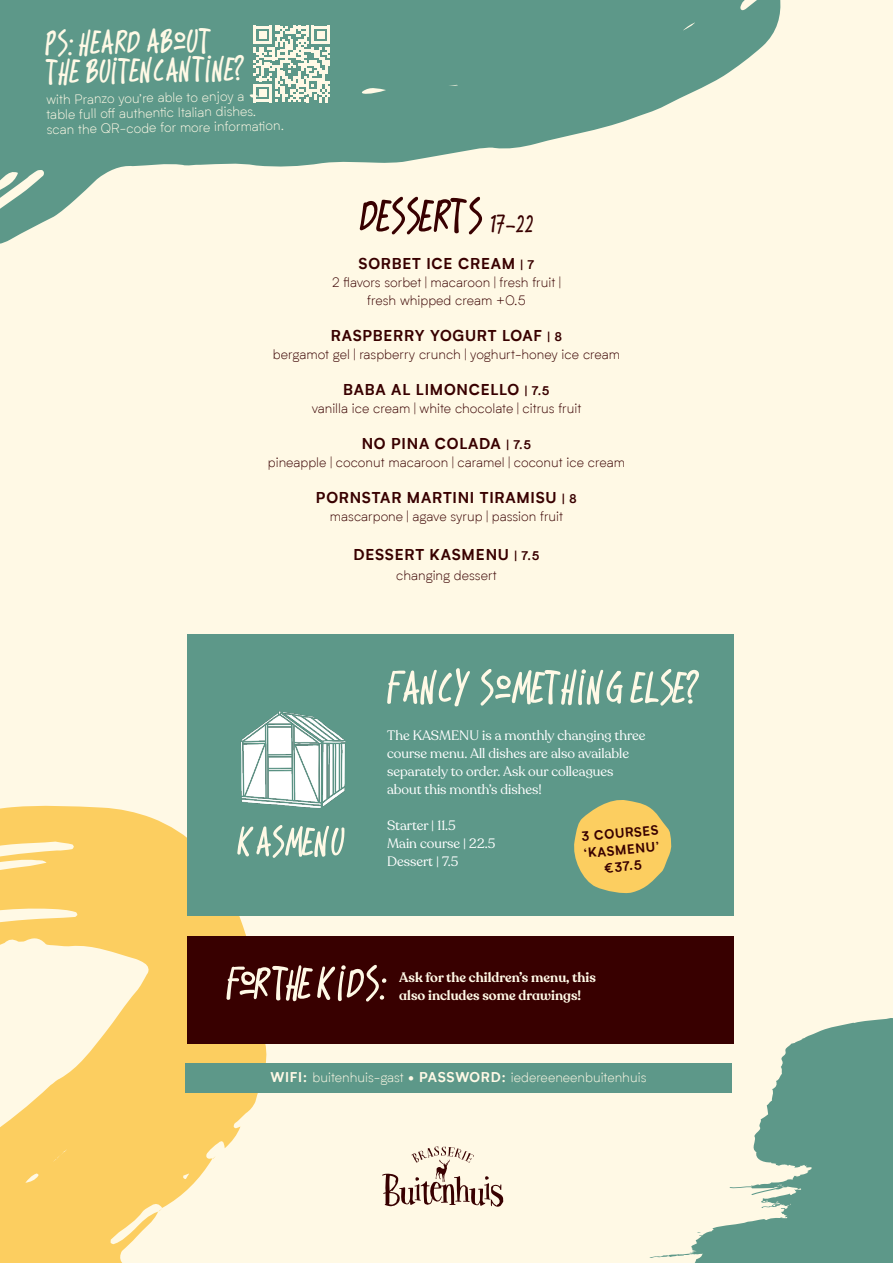
<style>
.page{position:relative;width:893px;height:1263px;background:#fff9e5}
.page>*{position:absolute;margin:0;border:0;box-sizing:border-box;transform-origin:0 0}
.t1{font:58.35px "Moonk";color:#380000}
.t2{font:57px "Moonk";color:#fff9e6}
.t3{font:57px "Moonk";letter-spacing:-.05em;color:#fff9e6}
.t4{font:51px "Moonk";color:#fff9e6}
.t5{font:42.75px "Moonk";color:#fff9e6}
.t6{font:700 15px "Biotif";letter-spacing:.05em;color:#380000}
.t7{font:300 13.5px/18px "Biotif";color:#380000;text-align:center}
.t8{font:13.5px/18px "Recoleta";color:#fff}
.t9{font:300 13.5px/15px "Biotif";color:#fff9e6}
.t10{font:600 13.5px/18px "Recoleta Alt";color:#fff9e6}
.t11{font:700 12.75px/16.6px "Biotif";color:#380000;text-align:center}
.s1{font-size:31.5px}
.s2{font-size:12px}
.s3{font-weight:700}
</style>
<div class="page">
<svg style="left:0;top:0;width:781px;height:244px;fill:#5d9889"></svg>
<svg style="left:636px;top:956px;width:257px;height:307px"></svg>
<svg style="left:0;top:805px;width:270px;height:458px;fill:#fcce60"></svg>
<svg style="left:382px;top:1146px;width:121px;height:61px"></svg>
<svg style="left:719px;top:1231px;width:4px;height:3px"></svg>
<svg style="left:790px;top:1211px;width:11px;height:5px"></svg>
<svg style="left:752px;top:1252px;width:22px;height:8px"></svg>
<svg style="left:254px;top:26px;width:76px;height:76px"></svg>
<div style="left:186px;top:1063px;width:546px;height:29px;background:#5d9889"></div>
<div style="left:187px;top:937px;width:546px;height:107px;background:#380000"></div>
<div style="left:187px;top:634px;width:546px;height:281px;background:#5d9889"></div>
<img style="left:240px;top:711px;width:106px;height:97px">
<svg style="left:574px;top:800px;width:98px;height:94px"></svg>
<h3 class="t5" style="left:45px;top:17px;width:168px;rotate:-1deg">PS: HEARD ABOUT</h3>
<h3 class="t5" style="left:45px;top:45px;width:201px;rotate:-1deg">THE BUITENCANTINE?</h3>
<p class="t9" style="left:46px;top:92px;width:239px;rotate:-1deg">with Pranzo you’re able to enjoy a<br>table full off authenti c Italian dishes. scan the QR-code for more informati on.</p>
<h1 class="t1" style="left:360px;top:179px;width:175px">DESSERTS <span class="s1">17-22</span></h1>
<p class="t6" style="left:359px;top:253px;width:177px">SORBET ICE CREAM <span class="s2">| 7</span></p>
<p class="t7" style="left:332px;top:273px;width:230px">2 flavors sorbet | macaroon | fresh fruit | fresh whipped cream +0.5</p>
<p class="t6" style="left:331px;top:325px;width:233px">RASPBERRY YOGURT LOAF <span class="s2">| 8</span></p>
<p class="t7" style="left:273px;top:345px;width:349px">bergamot gel | raspberry crunch | yoghurt-honey ice cream</p>
<p class="t6" style="left:343px;top:379px;width:208px">BABA AL LIMONCELLO <span class="s2">| 7.5</span></p>
<p class="t7" style="left:312px;top:399px;width:271px">vanilla ice cream | white chocolate | citrus fruit</p>
<p class="t6" style="left:362px;top:433px;width:171px">NO PINA COLADA <span class="s2">| 7.5</span></p>
<p class="t7" style="left:268px;top:453px;width:359px">pineapple | coconut macaroon | caramel | coconut ice cream</p>
<p class="t6" style="left:316px;top:487px;width:263px">PORNSTAR MARTINI TIRAMISU <span class="s2">| 8</span></p>
<p class="t7" style="left:330px;top:507px;width:235px">mascarpone | agave syrup | passion fruit</p>
<p class="t6" style="left:353px;top:544px;width:187px">DESSERT KASMENU <span class="s2">| 7.5</span></p>
<p class="t7" style="left:396px;top:566px;width:102px">changing dessert</p>
<h2 class="t2" style="left:387px;top:651px;width:315px">FANCY SOMETHING ELSE?</h2>
<p class="t8" style="left:387px;top:726px;width:260px">The KASMENU is a monthly changing three course menu. All dishes are also available separately to order. Ask our colleagues about this month’s dishes!</p>
<p class="t8" style="left:387px;top:816px;width:110px">Starter | 11.5<br>Main course | 22.5<br>Dessert | 7.5</p>
<h3 class="t4" style="left:228px;top:809px;width:110px">KASMENU</h3>
<h3 class="t4" style="left:237px;top:809px;width:110px">KASMENU</h3>
<p class="t11" style="left:581px;top:827px;width:78px;rotate:-5deg">3 COURSES ‘KASMENU’ €37.5</p>
<h2 class="t3" style="left:226px;top:947px;width:162px">FOR THE KIDS:</h2>
<p class="t10" style="left:399px;top:968px;width:198px">Ask for the children’s menu, this also includes some drawings!</p>
<p class="t9" style="left:271px;top:1069px;width:377px"><span class="s3">WIFI:</span> buitenhuis-gast <span class="s3">• PASSWORD:</span> iedereeneenbuitenhuis</p>
</div>
